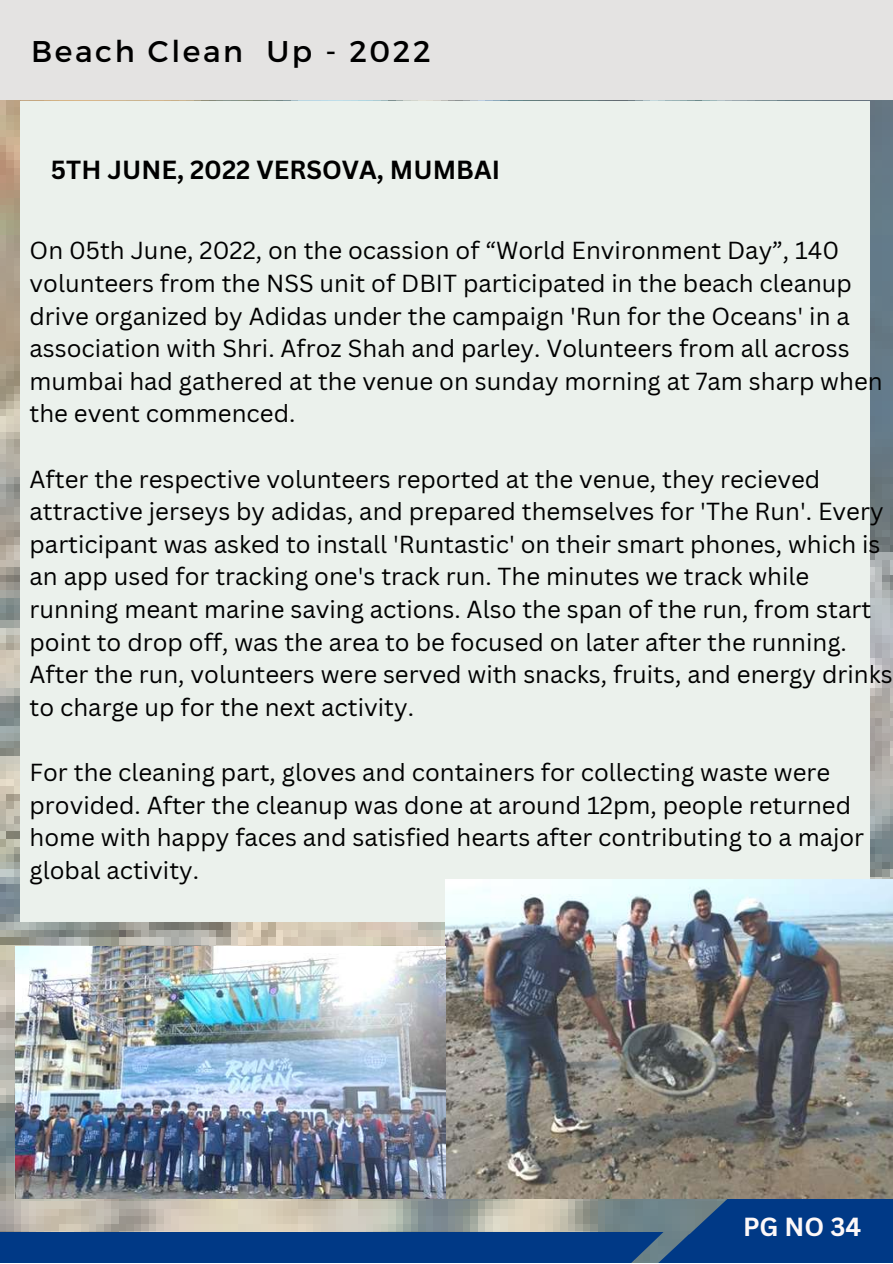
<style>
.page{position:relative;width:893px;height:1264px;background:#fff}
.page>*{position:absolute;margin:0;border:0;box-sizing:border-box;transform-origin:0 0}
.t1{font:30px "Montserrat";letter-spacing:.09em;color:#000}
.t2{font:700 25.5px "Canva Sans";color:#000}
.t3{font:700 25.5px "Canva Sans";color:#fdf8f8}
.t4{font:24px/32.5px "Canva Sans";color:#000}
</style>
<div class="page">
<img style="left:0;top:100px;width:892px;height:1134px">
<div style="left:20px;top:101px;width:849px;height:820px;background:#ebf1ec"></div>
<div style="left:0;top:1231px;width:663px;height:31px;background:#003986"></div>
<div style="left:644px;top:1234px;width:248px;height:28px;background:#003986"></div>
<div style="left:684px;top:1197px;width:208px;height:41px;background:#003986"></div>
<div style="left:0;top:0;width:892px;height:100px;background:#e4e3e2"></div>
<img style="left:445px;top:880px;width:447px;height:318px">
<img style="left:15px;top:946px;width:430px;height:252px">
<p class="t1" style="left:31px;top:32px;width:401px">Beach Clean Up - 2022</p>
<p class="t2" style="left:51px;top:151px;width:450px">5TH JUNE, 2022 VERSOVA, MUMBAI</p>
<p class="t4" style="left:30px;top:234px;width:854px">On 05th June, 2022, on the ocassion of “World Environment Day”, 140 volunteers from the NSS unit of DBIT participated in the beach cleanup drive organized by Adidas under the campaign 'Run for the Oceans' in a association with Shri. Afroz Shah and parley. Volunteers from all across mumbai had gathered at the venue on sunday morning at 7am sharp when the event commenced.</p>
<p class="t4" style="left:30px;top:462px;width:864px">After the respective volunteers reported at the venue, they recieved attractive jerseys by adidas, and prepared themselves for 'The Run'. Every participant was asked to install 'Runtastic' on their smart phones, which is an app used for tracking one's track run. The minutes we track while running meant marine saving actions. Also the span of the run, from start point to drop off, was the area to be focused on later after the running.<br>After the run, volunteers were served with snacks, fruits, and energy drinks to charge up for the next activity.</p>
<p class="t4" style="left:30px;top:755px;width:836px">For the cleaning part, gloves and containers for collecting waste were provided. After the cleanup was done at around 12pm, people returned home with happy faces and satisfied hearts after contributing to a major global activity.</p>
<p class="t3" style="left:743px;top:1208px;width:120px">PG NO 34</p>
</div>
